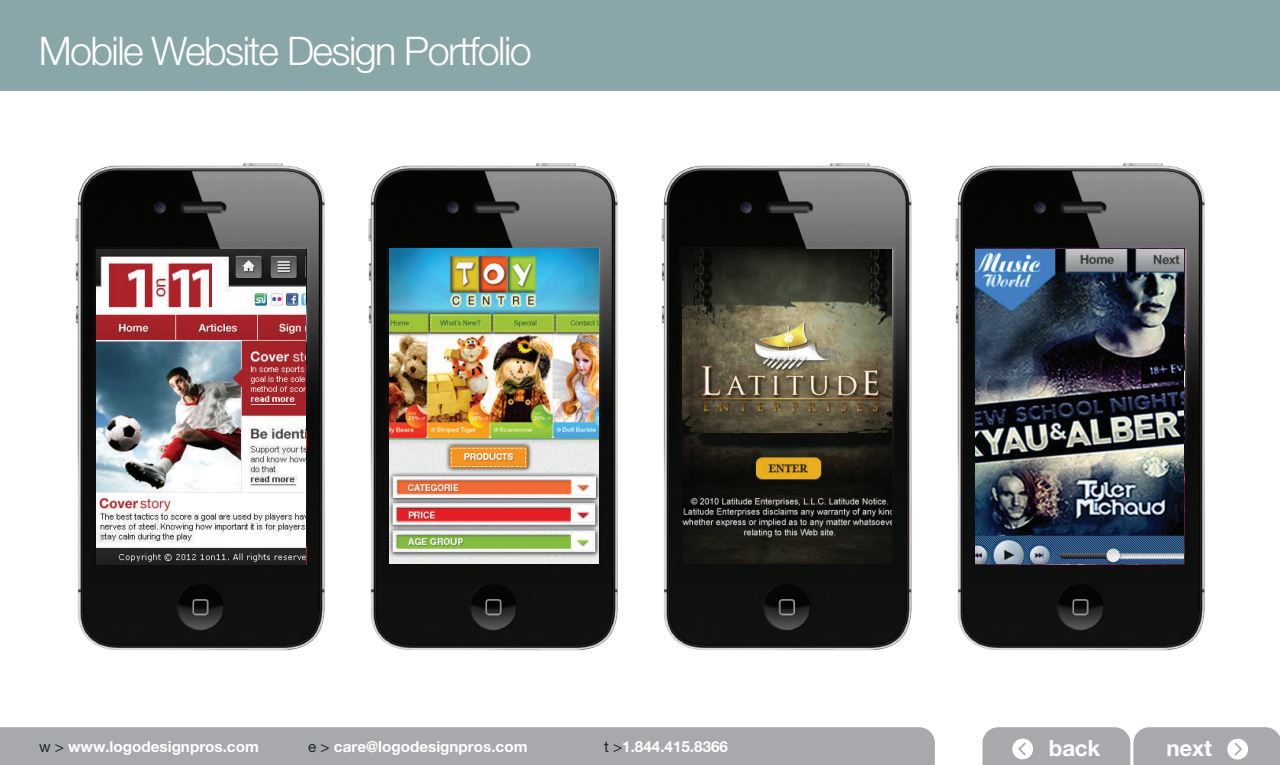
<style>
.page{position:relative;width:1280px;height:765px;background:#fff}
.page>*{position:absolute;margin:0;border:0;box-sizing:border-box;transform-origin:0 0}
.t1{font:300 39.5px "Helvetica Neue";letter-spacing:-.04em;color:#fff}
.t2{font:700 22.38px "Helvetica Neue";letter-spacing:-.01em;color:#fff}
.t3{font:700 15.25px "Helvetica Neue";color:#fff}
.s1{font-weight:400;color:#1b242b}
</style>
<div class="page">
<div style="left:0;top:0;width:1280px;height:90px;background:#89a6a9"></div>
<img style="left:75px;top:163px;width:1130px;height:488px">
<img style="left:97px;top:250px;width:209px;height:314px">
<img style="left:390px;top:249px;width:208px;height:315px">
<img style="left:683px;top:249px;width:208px;height:314px">
<img style="left:975px;top:249px;width:209px;height:315px">
<div style="left:0;top:727px;width:935px;height:38px;background:#a7a9ac"></div>
<svg style="left:982px;top:727px;width:298px;height:38px;background:#afb0b3"></svg>
<h1 class="t1" style="left:39px;top:27px;width:495px">Mobile Website Design Portfolio</h1>
<p class="t3" style="left:39px;top:737px;width:221px"><span class="s1">w &gt;</span> www.logodesignpros.com</p>
<p class="t3" style="left:308px;top:737px;width:221px"><span class="s1">e &gt;</span> care@logodesignpros.com</p>
<p class="t3" style="left:604px;top:737px;width:126px"><span class="s1">t &gt;</span>1.844.415.8366</p>
<h2 class="t2" style="left:1049px;top:734px;width:53px">back</h2>
<h2 class="t2" style="left:1167px;top:734px;width:47px">next</h2>
</div>
